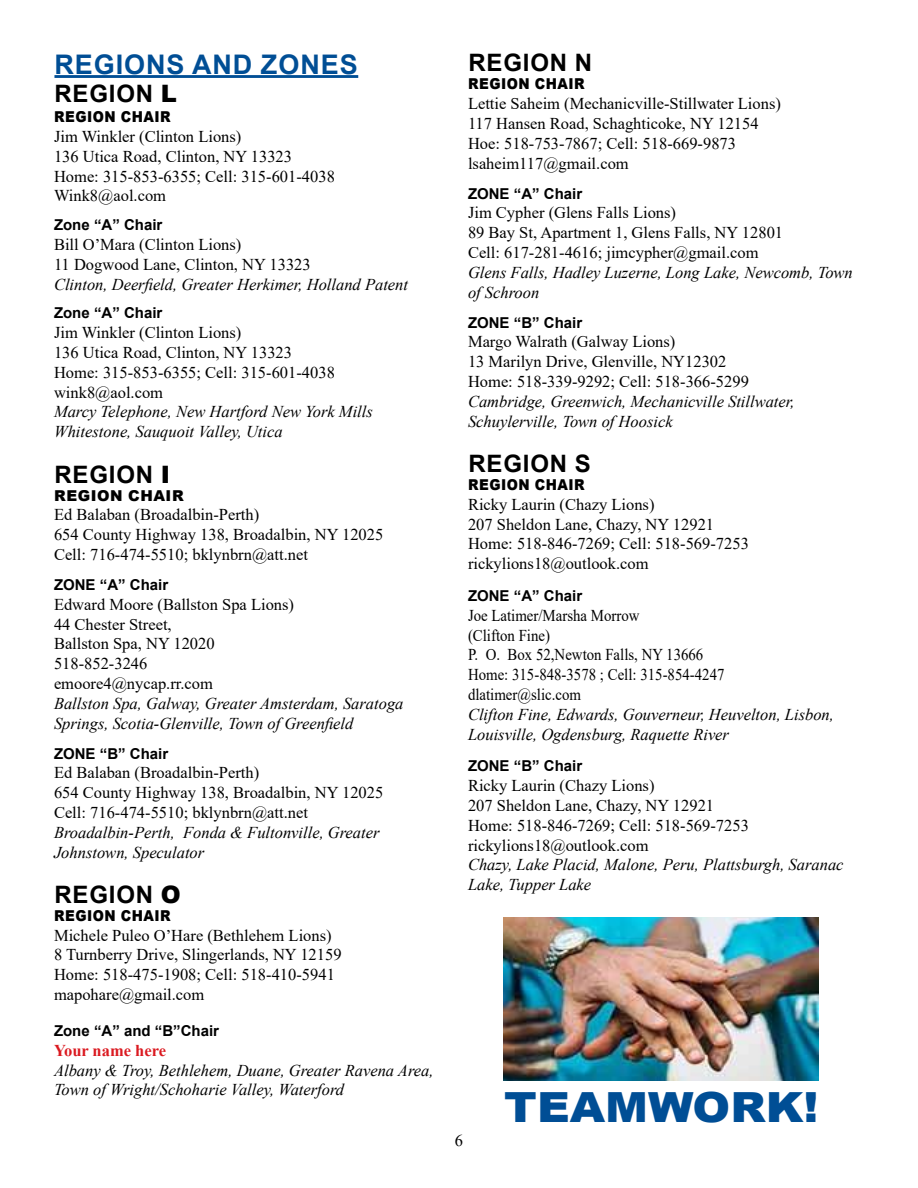
<style>
.page{position:relative;width:918px;height:1188px;background:#fff}
.page>*{position:absolute;margin:0;border:0;box-sizing:border-box;transform-origin:0 0}
.Paragraph_Style_1{font:900 41.55px "Arial";color:#004e95;scale:1.09 1}
.Title_2{font:700 27px "Arial";letter-spacing:.035em;color:#004e95}
.Title_2-2{font:700 24px "Arial";letter-spacing:.035em;color:#000}
.Title_2-3{font:16.5px "Times New Roman";color:#000}
.Title_2-4{font:italic 16.5px/19.8px "Times New Roman";color:#000}
.Title_2-5{font:16.5px/19.8px "Times New Roman";color:#000;scale:.9 1}
.Title_2-6{font:700 16.5px "Times New Roman";color:#db1a21}
.Title_2-7{font:700 15px "Arial";color:#000}
.Title_2-8{font:900 15px "Arial";letter-spacing:.035em;color:#000;scale:.9 1}
.Title_2-9{font:900 15px "Arial";letter-spacing:.035em;color:#000}
.s1{font-weight:900}
</style>
<div class="page">
<hr style="left:54px;top:75px;width:304px;height:3px;background:#004e95">
<img style="left:504px;top:918px;width:315px;height:162px">
<p class="Title_2" style="left:54px;top:45px;width:305px">REGIONS AND ZONES</p>
<p class="Title_2-2" style="left:54px;top:77px;width:124px">REGION <span class="s1">L</span></p>
<p class="Title_2-8" style="left:54px;top:106px;width:131px">REGION CHAIR</p>
<p class="Title_2-3" style="left:54px;top:125px;width:189px">Jim Winkler (Clinton Lions)</p>
<p class="Title_2-3" style="left:54px;top:145px;width:240px">136 Utica Road, Clinton, NY 13323</p>
<p class="Title_2-3" style="left:54px;top:164px;width:282px">Home: 315-853-6355; Cell: 315-601-4038</p>
<p class="Title_2-3" style="left:54px;top:184px;width:114px">Wink8@aol.com</p>
<p class="Title_2-7" style="left:54px;top:214px;width:110px">Zone “A” Chair</p>
<p class="Title_2-3" style="left:54px;top:233px;width:189px">Bill O’Mara (Clinton Lions)</p>
<p class="Title_2-3" style="left:54px;top:253px;width:258px">11 Dogwood Lane, Clinton, NY 13323</p>
<p class="Title_2-4" style="left:54px;top:274px;width:356px">Clinton, Deerfield, Greater Herkimer, Holland Patent</p>
<p class="Title_2-7" style="left:54px;top:303px;width:110px">Zone “A” Chair</p>
<p class="Title_2-3" style="left:54px;top:321px;width:189px">Jim Winkler (Clinton Lions)</p>
<p class="Title_2-3" style="left:54px;top:341px;width:240px">136 Utica Road, Clinton, NY 13323</p>
<p class="Title_2-3" style="left:54px;top:361px;width:282px">Home: 315-853-6355; Cell: 315-601-4038</p>
<p class="Title_2-3" style="left:54px;top:380px;width:111px">wink8@aol.com</p>
<p class="Title_2-4" style="left:54px;top:402px;width:320px">Marcy Telephone, New Hartford New York Mills<br>Whitestone, Sauquoit Valley, Utica</p>
<p class="Title_2-2" style="left:54px;top:457px;width:117px">REGION <span class="s1">I</span></p>
<p class="Title_2-9" style="left:54px;top:484px;width:131px">REGION CHAIR</p>
<p class="Title_2-3" style="left:54px;top:503px;width:207px">Ed Balaban (Broadalbin-Perth)</p>
<p class="Title_2-3" style="left:54px;top:523px;width:331px">654 County Highway 138, Broadalbin, NY 12025</p>
<p class="Title_2-3" style="left:54px;top:543px;width:255px">Cell: 716-474-5510; bklynbrn@att.net</p>
<p class="Title_2-7" style="left:54px;top:574px;width:116px">ZONE “A” Chair</p>
<p class="Title_2-3" style="left:54px;top:593px;width:242px">Edward Moore (Ballston Spa Lions)</p>
<p class="Title_2-3" style="left:54px;top:612px;width:119px">44 Chester Street,</p>
<p class="Title_2-3" style="left:54px;top:632px;width:162px">Ballston Spa, NY 12020</p>
<p class="Title_2-3" style="left:54px;top:652px;width:95px">518-852-3246</p>
<p class="Title_2-3" style="left:54px;top:672px;width:161px">emoore4@nycap.rr.com</p>
<p class="Title_2-4" style="left:54px;top:693px;width:351px">Ballston Spa, Galway, Greater Amsterdam, Saratoga<br>Springs, Scotia-Glenville, Town of Greenfield</p>
<p class="Title_2-7" style="left:54px;top:743px;width:116px">ZONE “B” Chair</p>
<p class="Title_2-3" style="left:54px;top:761px;width:207px">Ed Balaban (Broadalbin-Perth)</p>
<p class="Title_2-3" style="left:54px;top:781px;width:331px">654 County Highway 138, Broadalbin, NY 12025</p>
<p class="Title_2-3" style="left:54px;top:801px;width:255px">Cell: 716-474-5510; bklynbrn@att.net</p>
<p class="Title_2-4" style="left:54px;top:822px;width:327px">Broadalbin-Perth, Fonda &amp; Fultonville, Greater<br>Johnstown, Speculator</p>
<p class="Title_2-2" style="left:54px;top:878px;width:128px">REGION <span class="s1">O</span></p>
<p class="Title_2-8" style="left:54px;top:905px;width:131px">REGION CHAIR</p>
<p class="Title_2-3" style="left:54px;top:923px;width:279px">Michele Puleo O’Hare (Bethlehem Lions)</p>
<p class="Title_2-3" style="left:54px;top:943px;width:289px">8 Turnberry Drive, Slingerlands, NY 12159</p>
<p class="Title_2-3" style="left:54px;top:963px;width:282px">Home: 518-475-1908; Cell: 518-410-5941</p>
<p class="Title_2-3" style="left:54px;top:983px;width:152px">mapohare@gmail.com</p>
<p class="Title_2-7" style="left:54px;top:1020px;width:167px">Zone “A” and “B”Chair</p>
<p class="Title_2-6" style="left:54px;top:1038px;width:114px">Your name here</p>
<p class="Title_2-4" style="left:54px;top:1060px;width:381px">Albany &amp; Troy, Bethlehem, Duane, Greater Ravena Area,<br>Town of Wright/Schoharie Valley, Waterford</p>
<p class="Title_2-2" style="left:468px;top:46px;width:125px">REGION N</p>
<p class="Title_2-8" style="left:468px;top:73px;width:131px">REGION CHAIR</p>
<p class="Title_2-3" style="left:468px;top:92px;width:314px">Lettie Saheim (Mechanicville-Stillwater Lions)</p>
<p class="Title_2-3" style="left:468px;top:112px;width:292px">117 Hansen Road, Schaghticoke, NY 12154</p>
<p class="Title_2-3" style="left:468px;top:132px;width:270px">Hoe: 518-753-7867; Cell: 518-669-9873</p>
<p class="Title_2-3" style="left:468px;top:152px;width:162px">lsaheim117@gmail.com</p>
<p class="Title_2-7" style="left:468px;top:183px;width:116px">ZONE “A” Chair</p>
<p class="Title_2-3" style="left:468px;top:201px;width:210px">Jim Cypher (Glens Falls Lions)</p>
<p class="Title_2-3" style="left:468px;top:221px;width:317px">89 Bay St, Apartment 1, Glens Falls, NY 12801</p>
<p class="Title_2-3" style="left:468px;top:241px;width:292px">Cell: 617-281-4616; jimcypher@gmail.com</p>
<p class="Title_2-4" style="left:468px;top:262px;width:386px">Glens Falls, Hadley Luzerne, Long Lake, Newcomb, Town of Schroon</p>
<p class="Title_2-7" style="left:468px;top:312px;width:116px">ZONE “B” Chair</p>
<p class="Title_2-3" style="left:468px;top:330px;width:209px">Margo Walrath (Galway Lions)</p>
<p class="Title_2-3" style="left:468px;top:350px;width:260px">13 Marilyn Drive, Glenville, NY12302</p>
<p class="Title_2-3" style="left:468px;top:370px;width:282px">Home: 518-339-9292; Cell: 518-366-5299</p>
<p class="Title_2-4" style="left:468px;top:391px;width:328px">Cambridge, Greenwich, Mechanicville Stillwater,<br>Schuylerville, Town of Hoosick</p>
<p class="Title_2-2" style="left:468px;top:447px;width:124px">REGION S</p>
<p class="Title_2-8" style="left:468px;top:474px;width:131px">REGION CHAIR</p>
<p class="Title_2-3" style="left:468px;top:493px;width:188px">Ricky Laurin (Chazy Lions)</p>
<p class="Title_2-3" style="left:468px;top:512px;width:248px">207 Sheldon Lane, Chazy, NY 12921</p>
<p class="Title_2-3" style="left:468px;top:532px;width:282px">Home: 518-846-7269; Cell: 518-569-7253</p>
<p class="Title_2-3" style="left:468px;top:552px;width:182px">rickylions18@outlook.com</p>
<p class="Title_2-7" style="left:468px;top:585px;width:116px">ZONE “A” Chair</p>
<p class="Title_2-5" style="left:468px;top:605px;width:192px">Joe Latimer/Marsha Morrow (Clifton Fine)</p>
<p class="Title_2-5" style="left:468px;top:644px;width:263px">P. O. Box 52,Newton Falls, NY 13666</p>
<p class="Title_2-5" style="left:468px;top:664px;width:287px">Home: 315-848-3578 ; Cell: 315-854-4247</p>
<p class="Title_2-5" style="left:468px;top:684px;width:127px">dlatimer@slic.com</p>
<p class="Title_2-4" style="left:468px;top:704px;width:368px">Clifton Fine, Edwards, Gouverneur, Heuvelton, Lisbon,<br>Louisville, Ogdensburg, Raquette River</p>
<p class="Title_2-7" style="left:468px;top:756px;width:116px">ZONE “B” Chair</p>
<p class="Title_2-3" style="left:468px;top:774px;width:188px">Ricky Laurin (Chazy Lions)</p>
<p class="Title_2-3" style="left:468px;top:794px;width:248px">207 Sheldon Lane, Chazy, NY 12921</p>
<p class="Title_2-3" style="left:468px;top:814px;width:282px">Home: 518-846-7269; Cell: 518-569-7253</p>
<p class="Title_2-3" style="left:468px;top:833px;width:182px">rickylions18@outlook.com</p>
<p class="Title_2-4" style="left:468px;top:855px;width:377px">Chazy, Lake Placid, Malone, Peru, Plattsburgh, Saranac<br>Lake, Tupper Lake</p>
<p class="Title_2-3" style="left:455px;top:1129px;width:10px">6</p>
<p class="Paragraph_Style_1" style="left:504px;top:1077px;width:290px">TEAMWORK!</p>
</div>
